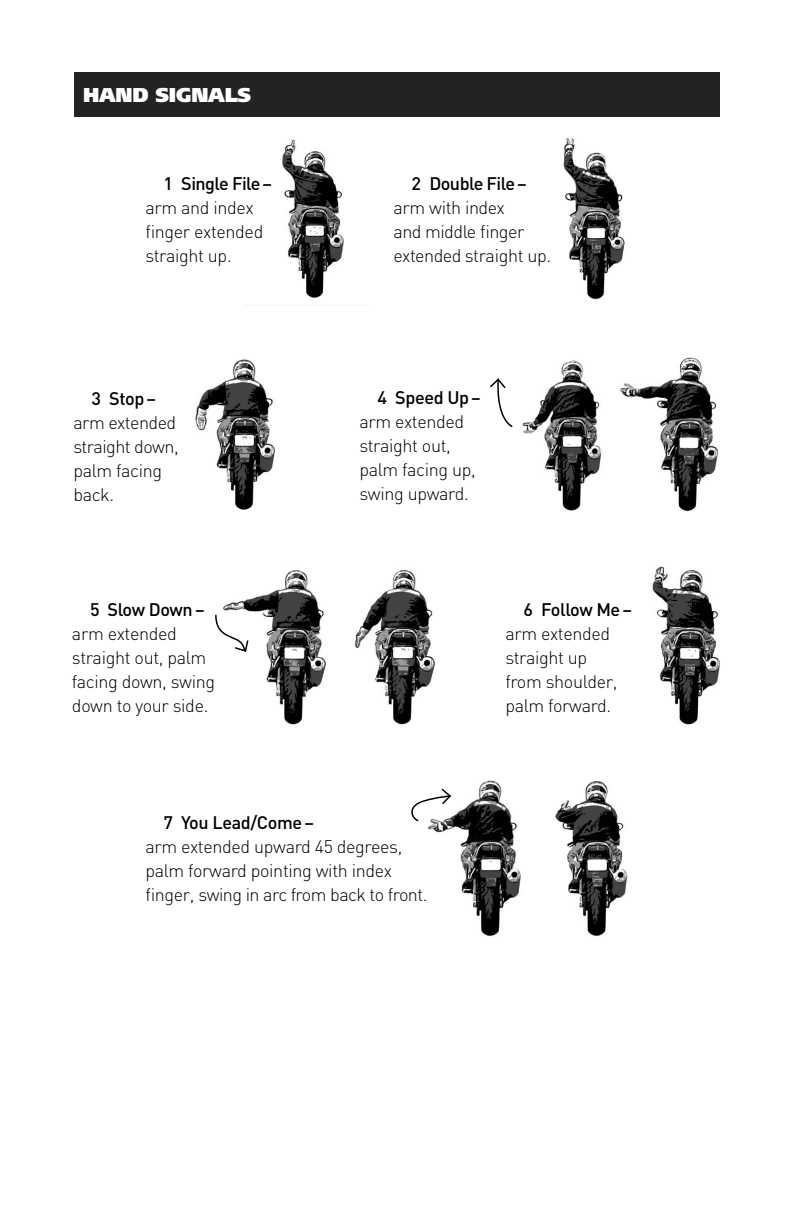
<style>
.page{position:relative;width:792px;height:1224px;background:#fff}
.page>*{position:absolute;margin:0;border:0;box-sizing:border-box;transform-origin:0 0}
.Picture_Box_Title_Ri{font:900 20px "Frutiger LT Std";letter-spacing:-.01em;color:#fff}
.t1{font:300 18px/24px "DIN";letter-spacing:-.02em;color:#000}
.t2{font:500 18px "DIN";letter-spacing:-.03em;color:#000}
.s1{font-weight:500}
</style>
<div class="page">
<div style="left:74px;top:72px;width:646px;height:44px;background:#232323"></div>
<img style="left:195px;top:359px;width:80px;height:151px">
<img style="left:428px;top:780px;width:93px;height:156px">
<img style="left:555px;top:781px;width:73px;height:155px">
<svg style="left:411px;top:787px;width:41px;height:36px"></svg>
<img style="left:652px;top:566px;width:68px;height:159px">
<img style="left:223px;top:570px;width:103px;height:155px">
<img style="left:355px;top:570px;width:80px;height:155px">
<svg style="left:215px;top:614px;width:34px;height:39px"></svg>
<img style="left:620px;top:357px;width:99px;height:155px">
<img style="left:522px;top:360px;width:80px;height:151px">
<svg style="left:490px;top:378px;width:23px;height:49px"></svg>
<img style="left:563px;top:138px;width:62px;height:162px">
<img style="left:282px;top:139px;width:62px;height:159px">
<p class="Picture_Box_Title_Ri" style="left:83px;top:82px;width:170px">HAND SIGNALS</p>
<p class="t2" style="left:181px;top:172px;width:92px">Single File–</p>
<p class="t1" style="left:145px;top:171px;width:120px;text-indent:18px"><span class="s1">1<br></span>arm and index finger extended straight up.</p>
<p class="t1" style="left:73px;top:387px;width:107px;text-indent:18px"><span class="s1">3<br></span>arm extended straight down, palm facing back.</p>
<p class="t2" style="left:109px;top:387px;width:48px">Stop–</p>
<p class="t1" style="left:72px;top:597px;width:145px;text-indent:18px"><span class="s1">5 Slow Down– </span>arm extended straight out, palm facing down, swing down to your side.</p>
<p class="t1" style="left:394px;top:171px;width:159px;text-indent:18px"><span class="s1">2<br></span>arm with index<br>and middle finger extended straight up.</p>
<p class="t2" style="left:429px;top:172px;width:99px">Double File–</p>
<p class="t2" style="left:395px;top:386px;width:87px">Speed Up–</p>
<p class="t1" style="left:359px;top:386px;width:118px;text-indent:18px"><span class="s1">4<br></span>arm extended straight out, palm facing up, swing upward.</p>
<p class="t1" style="left:505px;top:597px;width:114px;text-indent:18px"><span class="s1">6<br></span>arm extended straight up from shoulder, palm forward.</p>
<p class="t2" style="left:541px;top:598px;width:92px">Follow Me–</p>
<p class="t2" style="left:181px;top:811px;width:134px">You Lead/Come–</p>
<p class="t1" style="left:145px;top:811px;width:284px;text-indent:18px"><span class="s1">7<br></span>arm extended upward 45 degrees, palm forward pointing with index finger, swing in arc from back to front.</p>
</div>
